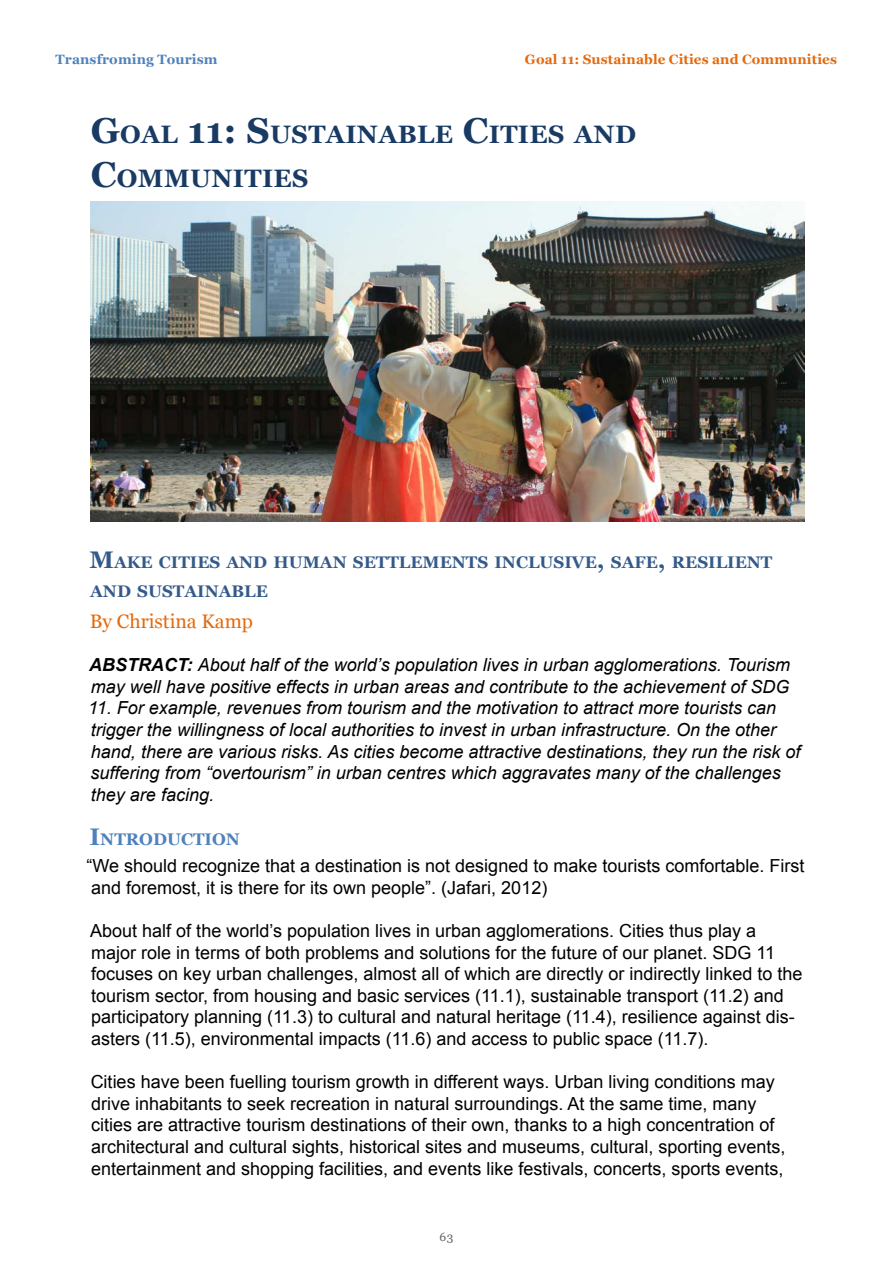
<style>
.page{position:relative;width:893px;height:1263px;background:#fff}
.page>*{position:absolute;margin:0;border:0;box-sizing:border-box;transform-origin:0 0}
.t1{font:700 25.2px/43.2px "Georgia";letter-spacing:.015em;color:#183a63}
.t2{font:19.5px "Georgia";color:#e46a0d}
.t3{font:18px/21.6px "Arial";color:#000}
.t4{font:italic 18px/21.6px "Arial";color:#000}
.t5{font:700 16.8px/28.8px "Georgia";color:#345a8a}
.t6{font:700 16.8px "Georgia";color:#4f81bd}
.t7{font:700 13.5px "Georgia";letter-spacing:.01em;color:#e46a0d}
.t8{font:700 13.5px "Georgia";letter-spacing:.01em;color:#4f81bd}
.t9{font:12px "Georgia";color:#646464}
.s1{font-size:36px}
.s2{font-size:24px}
.s3{font-weight:700}
</style>
<div class="page">
<img style="left:91px;top:202px;width:714px;height:319px">
<p class="t8" style="left:55px;top:52px;width:164px">Transfroming Tourism</p>
<p class="t7" style="left:525px;top:52px;width:314px">Goal 11: Sustainable Cities and Communities</p>
<h1 class="t1" style="left:91px;top:113px;width:547px"><span class="s1">G</span>OAL <span class="s1">11: S</span>USTAINABLE <span class="s1">C</span>ITIES AND<br><span class="s1">C</span>OMMUNITIES</h1>
<p class="t5" style="left:90px;top:548px;width:684px"><span class="s2">M</span>AKE CITIES AND HUMAN SETTLEMENTS INCLUSIVE<span class="s2">,</span> SAFE<span class="s2">,</span> RESILIENT<br>AND SUSTAINABLE</p>
<p class="t2" style="left:90px;top:610px;width:165px">By Christina Kamp</p>
<p class="t4" style="left:89px;top:654px;width:702px"><span class="s3">ABSTRACT:</span> About half of the world’s population lives in urban agglomerations. Tourism may well have positive effects in urban areas and contribute to the achievement of SDG</p>
<p class="t4" style="left:88px;top:697px;width:714px">11. For example, revenues from tourism and the motivation to attract more tourists can trigger the willingness of local authorities to invest in urban infrastructure. On the other hand, there are various risks. As cities become attractive destinations, they run the risk of suffering from “overtourism” in urban centres which aggravates many of the challenges they are facing.</p>
<p class="t6" style="left:90px;top:829px;width:152px"><span class="s2">I</span>NTRODUCTION</p>
<p class="t3" style="left:86px;top:855px;width:719px">“We should recognize that a destination is not designed to make tourists comfortable. First and foremost, it is there for its own people”. (Jafari, 2012)</p>
<p class="t3" style="left:90px;top:920px;width:714px">About half of the world’s population lives in urban agglomerations. Cities thus play a major role in terms of both problems and solutions for the future of our planet. SDG 11 focuses on key urban challenges, almost all of which are directly or indirectly linked to the tourism sector, from housing and basic services (11.1), sustainable transport (11.2) and participatory planning (11.3) to cultural and natural heritage (11.4), resilience against dis&shy;asters (11.5), environmental impacts (11.6) and access to public space (11.7).</p>
<p class="t3" style="left:91px;top:1071px;width:696px">Cities have been fuelling tourism growth in different ways. Urban living conditions may drive inhabitants to seek recreation in natural surroundings. At the same time, many cities are attractive tourism destinations of their own, thanks to a high concentration of architectural and cultural sights, historical sites and museums, cultural, sporting events, entertainment and shopping facilities, and events like festivals, concerts, sports events,</p>
<p class="t9" style="left:439px;top:1229px;width:15px">63</p>
</div>
